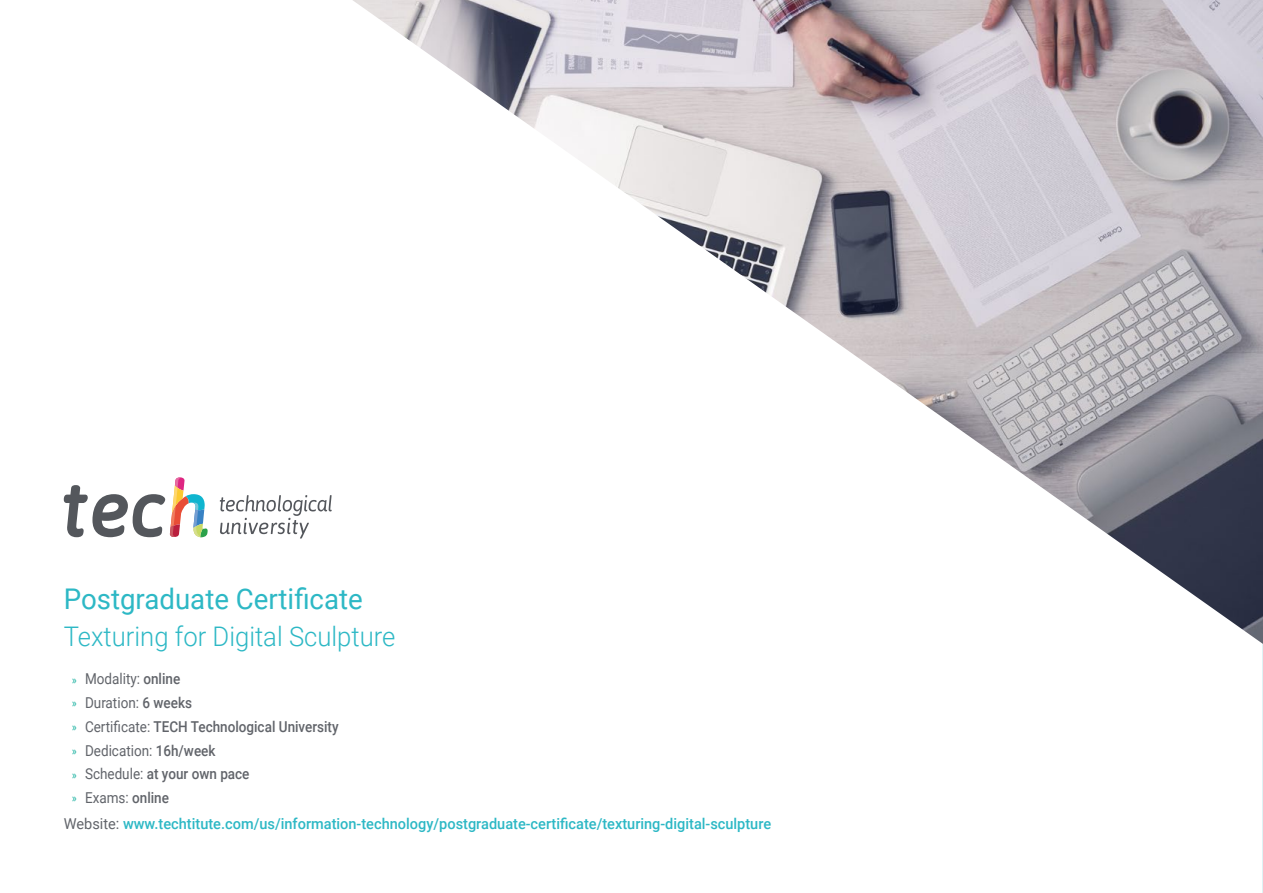
<style>
.page{position:relative;width:1263px;height:893px;background:#fff}
.page>*{position:absolute;margin:0;border:0;box-sizing:border-box;transform-origin:0 0}
.t1{font:28.5px "Roboto";color:#2db8c5}
.t2{font:300 27px "Roboto";color:#2db8c5;scale:.95 1}
.t3{font:500 15px/23.7px "Roboto";color:#61646a;scale:.9 1}
.t4{font:500 15px "Roboto";color:#2db8c5}
.s1{font-family:"Myriad Pro";font-weight:400;font-size:12px;color:#00a996}
.s2{font-weight:400}
.s3{font-weight:400;color:#61646a}
</style>
<div class="page">
<img style="left:353px;top:0;width:910px;height:644px">
<hr style="left:1262px;top:644px;width:1px;height:249px;background:#2db8c5">
<svg style="left:64px;top:477px;width:144px;height:60px"></svg>
<svg style="left:220px;top:495px;width:112px;height:43px"></svg>
<h1 class="t1" style="left:64px;top:579px;width:301px">Postgraduate Certificate</h1>
<h2 class="t2" style="left:64px;top:617px;width:351px">Texturing for Digital Sculpture</h2>
<p class="t3" style="left:72px;top:667px;width:297px"><span class="s1">»</span> <span class="s2">Modality:</span> online<br><span class="s1">»</span> <span class="s2">Duration:</span> 6 weeks<br><span class="s1">»</span> <span class="s2">Certificate:</span> TECH Technological University <span class="s1">»</span> <span class="s2">Dedication:</span> 16h/week<br><span class="s1">»</span> <span class="s2">Schedule:</span> at your own pace<br><span class="s1">»</span> <span class="s2">Exams:</span> online</p>
<p class="t4" style="left:64px;top:813px;width:709px"><span class="s3">Website:</span> www.techtitute.com/us/information-technology/postgraduate-certificate/texturing-digital-sculpture</p>
</div>
